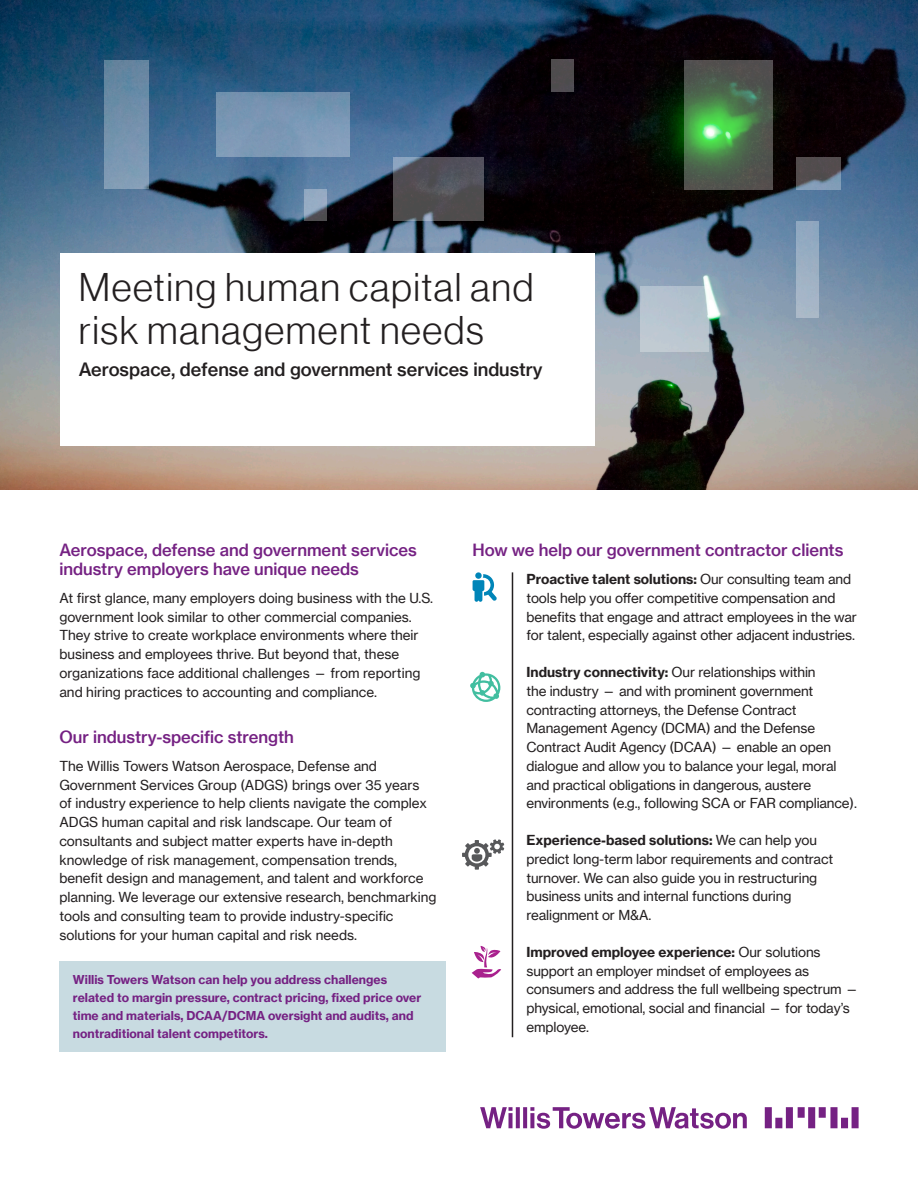
<style>
.page{position:relative;width:918px;height:1188px;background:#fff}
.page>*{position:absolute;margin:0;border:0;box-sizing:border-box;transform-origin:0 0}
.Cover_Title_Black{font:39px/43.5px "N Haas Grotesk DS Pro 45 Lt";letter-spacing:.04em;color:#231f20}
.Cover_Subtitle_Black{font:18px "N Haas Grotesk TX Pro 65 Md";color:#231f20}
.Subhead_1__11_13_Med{font:16.5px/19.5px "N Haas Grotesk TX Pro 65 Md";color:#752183}
.Body_text_black{font:13.5px/18.8px "N Haas Grotesk TX Pro 55 Rg";letter-spacing:-.01em;color:#231f20}
.Callout_4__8pt_bold{font:12px/18px "N Haas Grotesk TX Pro 75 Bd";color:#752183}
.s1{font-family:"N Haas Grotesk TX Pro 75 Bd"}
</style>
<div class="page">
<img style="left:0;top:0;width:918px;height:489px">
<div style="left:60px;top:253px;width:535px;height:193px;background:#fff"></div>
<div style="left:796px;top:221px;width:22px;height:97px;background:linear-gradient(to bottom,#8da6bf,#abbac8)"></div>
<svg style="left:304px;top:189px;width:23px;height:31px"></svg>
<div style="left:551px;top:60px;width:22px;height:32px;background:#4f4c4e"></div>
<svg style="left:393px;top:157px;width:90px;height:63px;fill:#504c53"></svg>
<div style="left:640px;top:286px;width:68px;height:65px;background:#b8c4cf"></div>
<svg style="left:796px;top:157px;width:45px;height:32px"></svg>
<svg style="left:685px;top:60px;width:88px;height:129px"></svg>
<div style="left:104px;top:60px;width:45px;height:129px;background:linear-gradient(to bottom,#60829e,#839eb8)"></div>
<div style="left:216px;top:92px;width:133px;height:65px;background:linear-gradient(to bottom,#7090ae,#839ebb)"></div>
<svg style="left:480px;top:1107px;width:379px;height:22px"></svg>
<div style="left:59px;top:961px;width:387px;height:91px;background:#c8dbe1"></div>
<hr style="left:512px;top:572px;width:1px;height:465px;background:#231f20">
<svg style="left:462px;top:839px;width:42px;height:31px"></svg>
<svg style="left:472px;top:946px;width:29px;height:33px"></svg>
<svg style="left:473px;top:572px;width:24px;height:30px"></svg>
<svg style="left:470px;top:672px;width:30px;height:30px"></svg>
<p class="Cover_Title_Black" style="left:79px;top:266px;width:456px">Meeting human capital and risk management needs</p>
<p class="Cover_Subtitle_Black" style="left:79px;top:358px;width:465px">Aerospace, defense and government services industry</p>
<p class="Subhead_1__11_13_Med" style="left:59px;top:540px;width:359px">Aerospace, defense and government services industry employers have unique needs</p>
<p class="Body_text_black" style="left:59px;top:588px;width:375px">At first glance, many employers doing business with the U.S. government look similar to other commercial companies.<br>They strive to create workplace environments where their business and employees thrive. But beyond that, these organizations face additional challenges — from reporting and hiring practices to accounting and compliance.</p>
<p class="Subhead_1__11_13_Med" style="left:59px;top:727px;width:236px">Our industry-specific strength</p>
<p class="Body_text_black" style="left:59px;top:756px;width:379px">The Willis Towers Watson Aerospace, Defense and Government Services Group (ADGS) brings over 35 years<br>of industry experience to help clients navigate the complex ADGS human capital and risk landscape. Our team of consultants and subject matter experts have in-depth knowledge of risk management, compensation trends, benefit design and management, and talent and workforce planning. We leverage our extensive research, benchmarking tools and consulting team to provide industry-specific solutions for your human capital and risk needs.</p>
<p class="Callout_4__8pt_bold" style="left:73px;top:971px;width:350px">Willis Towers Watson can help you address challenges related to margin pressure, contract pricing, fixed price over time and materials, DCAA/DCMA oversight and audits, and nontraditional talent competitors.</p>
<p class="Subhead_1__11_13_Med" style="left:472px;top:541px;width:373px">How we help our government contractor clients</p>
<p class="Body_text_black" style="left:526px;top:570px;width:332px"><span class="s1">Proactive talent solutions:</span> Our consulting team and tools help you offer competitive compensation and benefits that engage and attract employees in the war for talent, especially against other adjacent industries.</p>
<p class="Body_text_black" style="left:526px;top:663px;width:332px"><span class="s1">Industry connectivity:</span> Our relationships within<br>the industry — and with prominent government contracting attorneys, the Defense Contract Management Agency (DCMA) and the Defense Contract Audit Agency (DCAA) — enable an open dialogue and allow you to balance your legal, moral and practical obligations in dangerous, austere environments (e.g., following SCA or FAR compliance).</p>
<p class="Body_text_black" style="left:526px;top:831px;width:308px"><span class="s1">Experience-based solutions:</span> We can help you predict long-term labor requirements and contract turnover. We can also guide you in restructuring business units and internal functions during realignment or M&amp;A.</p>
<p class="Body_text_black" style="left:526px;top:943px;width:334px"><span class="s1">Improved employee experience:</span> Our solutions support an employer mindset of employees as consumers and address the full wellbeing spectrum — physical, emotional, social and fi nancial — for today’s employee.</p>
</div>
